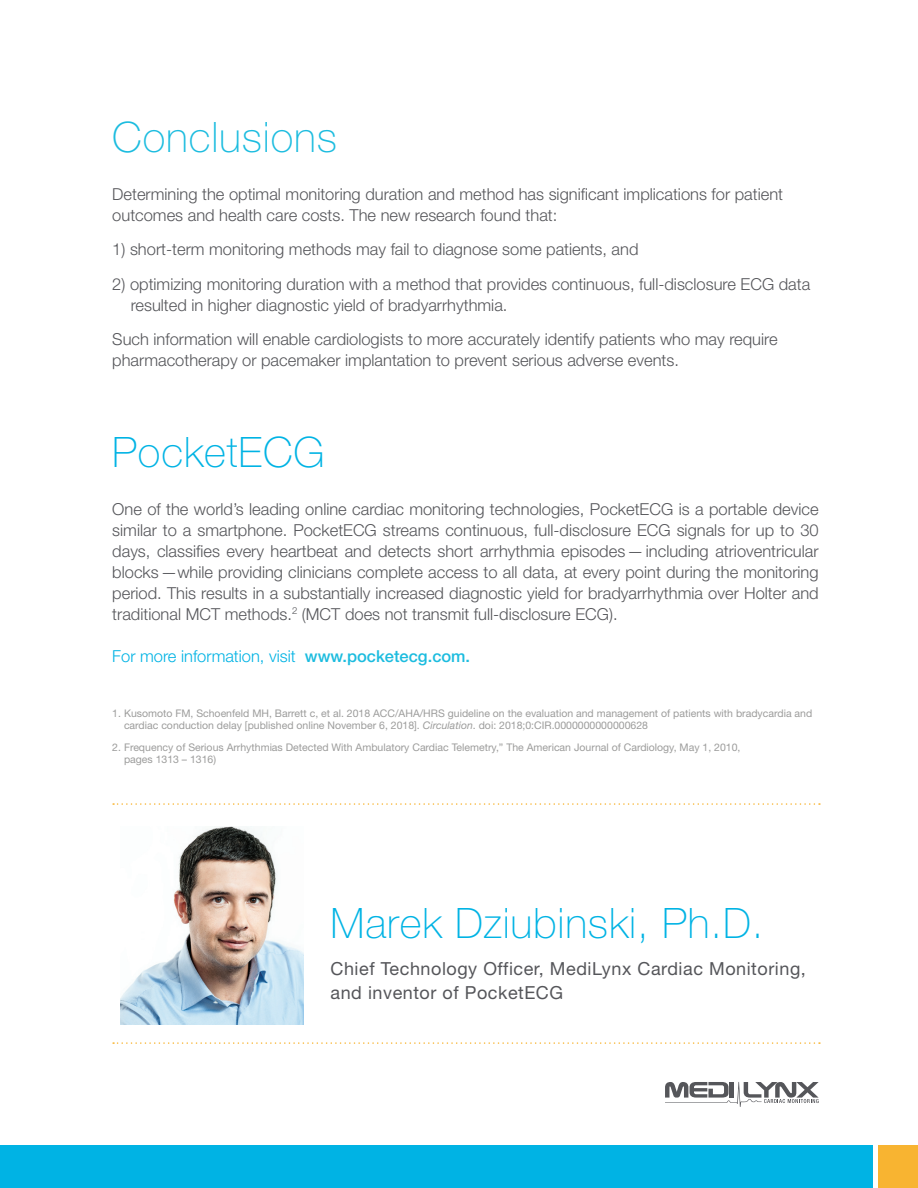
<style>
.page{position:relative;width:918px;height:1188px;background:#fff}
.page>*{position:absolute;margin:0;border:0;box-sizing:border-box;transform-origin:0 0}
.t1{font:100 42px "Helvetica Neue LT Std";letter-spacing:.02em;color:#00b3e4}
.t2{font:100 42px "Helvetica Neue LT Std";letter-spacing:.02em;color:#1cbcdf}
.t3{font:18px/24px "Helvetica Neue LT Std";letter-spacing:.03em;color:#55565a}
.t4{font:300 16.5px/21px "Helvetica Neue LT Std";color:#55565a}
.t5{font:300 16.5px "Helvetica Neue LT Std";color:#00b3e4}
.t6{font:10.5px/12px "Helvetica Neue LT Std";color:#9c9c9b}
.s1{font-weight:500;color:#1cbcdf}
.s2{font-style:italic}
</style>
<div class="page">
<div style="left:0;top:1145px;width:872px;height:43px;background:#00b3e4"></div>
<div style="left:878px;top:1145px;width:40px;height:43px;background:#f8b431"></div>
<img style="left:120px;top:826px;width:184px;height:199px">
<svg style="left:113px;top:1042px;width:707px;height:2px"></svg>
<svg style="left:113px;top:803px;width:707px;height:2px"></svg>
<svg style="left:665px;top:1082px;width:154px;height:25px"></svg>
<h1 class="t2" style="left:112px;top:113px;width:226px">Conclusions</h1>
<p class="t4" style="left:112px;top:183px;width:672px">Determining the optimal monitoring duration and method has significant implications for patient outcomes and health care costs. The new research found that:</p>
<p class="t4" style="left:112px;top:239px;width:528px">1) short-term monitoring methods may fail to diagnose some patients, and</p>
<p class="t4" style="left:131px;top:273px;width:681px;text-indent:-18px">2) optimizing monitoring duration with a method that provides continuous, full-disclosure ECG data resulted in higher diagnostic yield of bradyarrhythmia.</p>
<p class="t4" style="left:112px;top:329px;width:667px">Such information will enable cardiologists to more accurately identify patients who may require pharmacotherapy or pacemaker implantation to prevent serious adverse events.</p>
<h1 class="t1" style="left:112px;top:428px;width:214px">PocketECG</h1>
<p class="t4" style="left:112px;top:498px;width:708px;text-align:justify">One of the world’s leading online cardiac monitoring technologies, PocketECG is a portable device similar to a smartphone. PocketECG streams continuous, full-disclosure ECG signals for up to 30 days, classifies every heartbeat and detects short arrhythmia episodes—including atrioventricular blocks—while providing clinicians complete access to all data, at every point during the monitoring period. This results in a substantially increased diagnostic yield for bradyarrhythmia over Holter and traditional MCT methods.<sup>2</sup> (MCT does not transmit full-disclosure ECG).</p>
<p class="t5" style="left:112px;top:646px;width:359px">For more information, visit <span class="s1">www.pocketecg.com.</span></p>
<p class="t6" style="left:124px;top:707px;width:690px;text-indent:-12px">1. Kusomoto FM, Schoenfeld MH, Barrett c, et al. 2018 ACC/AHA/HRS guideline on the evaluation and management of patients with bradycardia and cardiac conduction delay [published online November 6, 2018]. <span class="s2">Circulation</span>. doi: 2018;0:CIR.0000000000000628</p>
<p class="t6" style="left:124px;top:741px;width:618px;text-indent:-12px">2. Frequency of Serious Arrhythmias Detected With Ambulatory Cardiac Telemetry,” The American Journal of Cardiology, May 1, 2010, pages 1313 – 1316)</p>
<h1 class="t1" style="left:331px;top:899px;width:435px">Marek Dziubinski, Ph.D.</h1>
<p class="t3" style="left:331px;top:956px;width:477px">Chief Technology Officer, MediLynx Cardiac Monitoring, and inventor of PocketECG</p>
</div>
